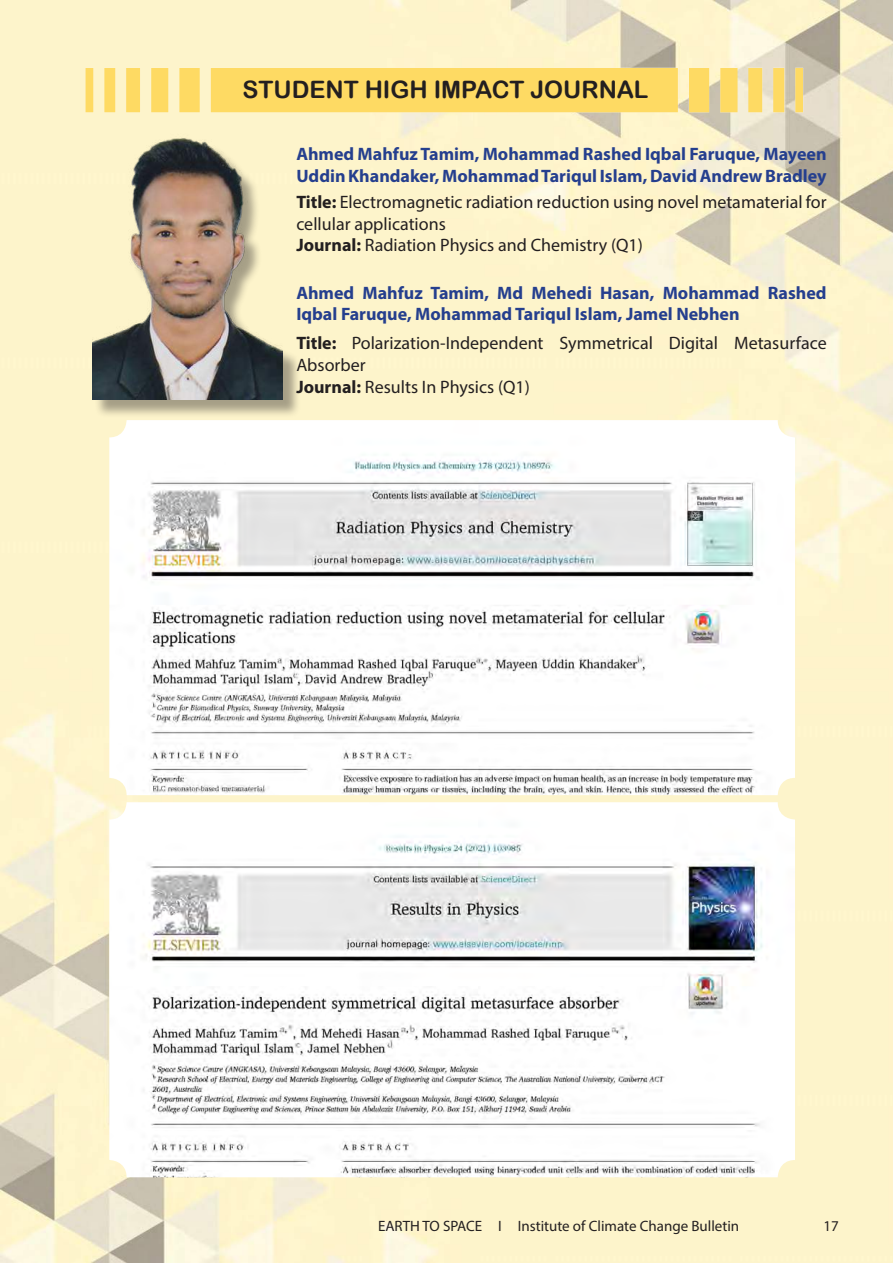
<style>
.page{position:relative;width:893px;height:1263px;background:#fff}
.page>*{position:absolute;margin:0;border:0;box-sizing:border-box;transform-origin:0 0}
.t1{font:24px "Arial Rounded MT Bold";color:#231f20}
.t2{font:18px/21.6px "Myriad Pro";color:#231f20}
.t3{font:700 18px/21.6px "Myriad Pro";color:#253f8e}
.t4{font:15px "Myriad Pro";color:#231f20}
.s1{font-weight:700}
</style>
<div class="page">
<img style="left:0;top:0;width:893px;height:1262px">
<img style="left:67px;top:53px;width:761px;height:73px">
<img style="left:109px;top:420px;width:686px;height:375px">
<img style="left:109px;top:802px;width:686px;height:375px">
<div style="left:94px;top:141px;width:207px;height:278px;background:#231f20;opacity:.4"></div>
<img style="left:92px;top:127px;width:191px;height:273px">
<h1 class="t1" style="left:242px;top:76px;width:408px">STUDENT HIGH IMPACT JOURNAL</h1>
<p class="t3" style="left:296px;top:143px;width:532px">Ahmed Mahfuz Tamim, Mohammad Rashed Iqbal Faruque, Mayeen<br>Uddin Khandaker, Mohammad Tariqul Islam, David Andrew Bradley</p>
<p class="t2" style="left:296px;top:191px;width:532px"><span class="s1">Title:</span> Electromagnetic radiation reduction using novel metamaterial for cellular applications<br><span class="s1">Journal:</span> Radiation Physics and Chemistry (Q1)</p>
<p class="t3" style="left:296px;top:281px;width:532px">Ahmed Mahfuz Tamim, Md Mehedi Hasan, Mohammad Rashed<br>Iqbal Faruque, Mohammad Tariqul Islam, Jamel Nebhen</p>
<p class="t2" style="left:296px;top:332px;width:532px"><span class="s1">Title:</span> Polarization-Independent Symmetrical Digital Metasurface<br>Absorber<br><span class="s1">Journal:</span> Results In Physics (Q1)</p>
<p class="t4" style="left:378px;top:1216px;width:363px">EARTH TO SPACE I Institute of Climate Change Bulletin</p>
<p class="t4" style="left:824px;top:1216px;width:17px">17</p>
</div>
